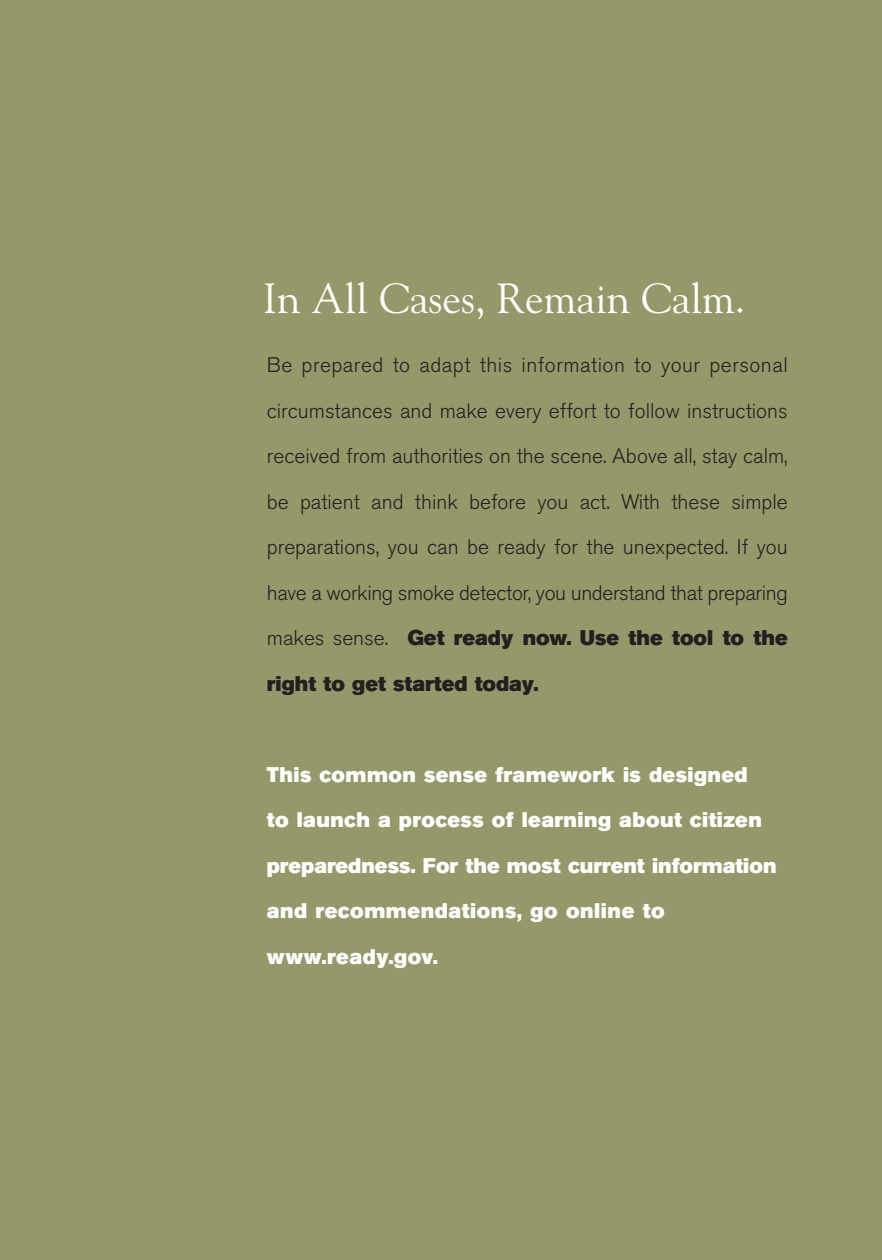
<style>
.page{position:relative;width:882px;height:1260px;background:#95996a}
.page>*{position:absolute;margin:0;border:0;box-sizing:border-box;transform-origin:0 0}
.t1{font:42px "Goudy";color:#fff}
.t2{font:300 21px/45.5px "Akzidenz Grotesk BE";letter-spacing:-.015em;color:#231f20;text-align:justify}
.t3{font:21px/45.5px "Akzidenz Grotesk BE Super";letter-spacing:.02em;color:#fff}
.s1{font-family:"Akzidenz Grotesk BE Super";font-weight:400}
</style>
<div class="page">
<h1 class="t1" style="left:263px;top:281px;width:484px">In All Cases, Remain Calm.</h1>
<p class="t2" style="left:267px;top:345px;width:522px">Be prepared to adapt this information to your personal circumstances and make every effort to follow instructions received from authorities on the scene. Above all, stay calm, be patient and think before you act. With these simple preparations, you can be ready for the unexpected. If you have a working smoke detector, you understand that preparing makes sense. <span class="s1">Get ready now. Use the tool to the right to get started today.</span></p>
<p class="t3" style="left:267px;top:754px;width:511px">This common sense framework is designed<br>to launch a process of learning about citizen preparedness. For the most current information and recommendations, go online to www.ready.gov.</p>
</div>
